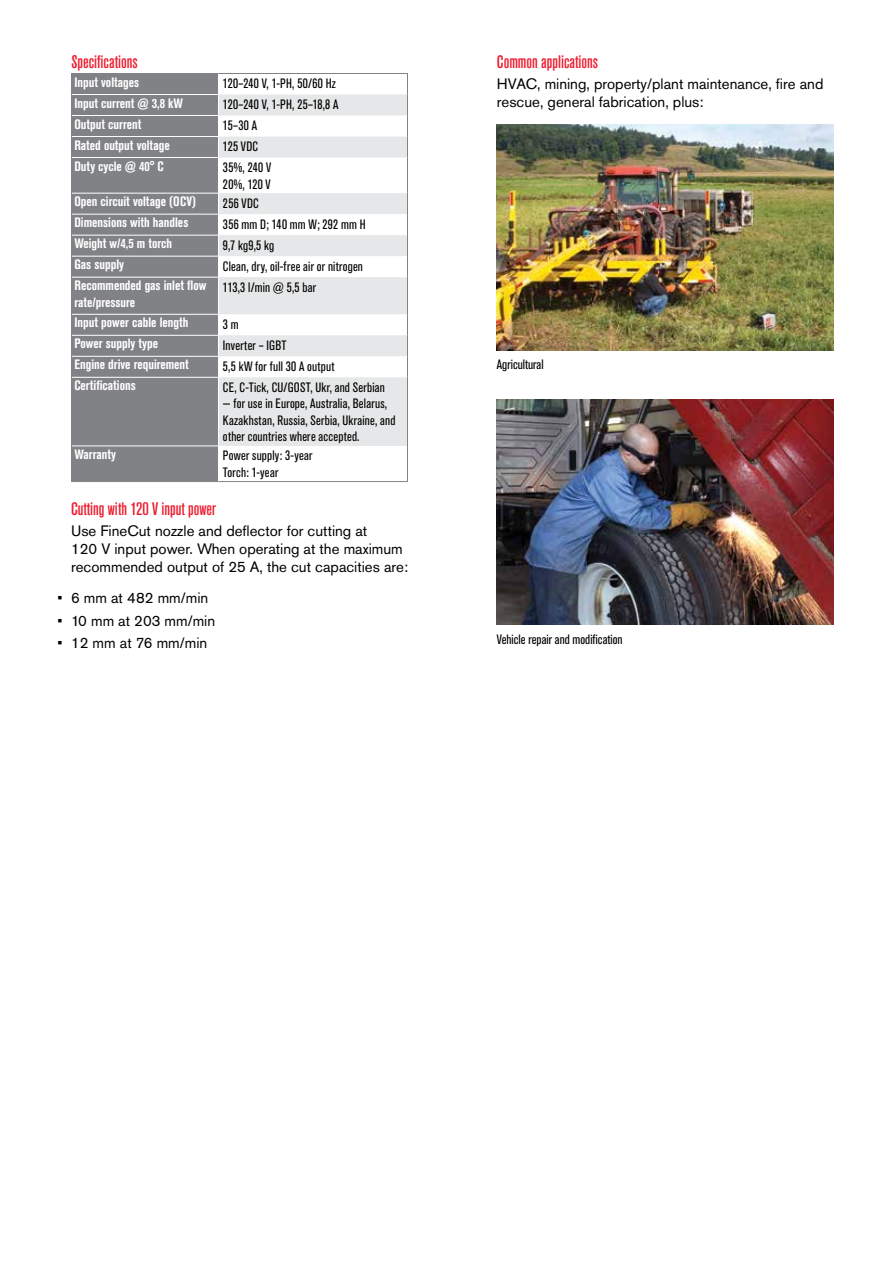
<style>
.page{position:relative;width:893px;height:1263px;background:#fff}
.page>*{position:absolute;margin:0;border:0;box-sizing:border-box;transform-origin:0 0}
.t1{font:500 condensed 18px "Akzidenz Grotesk Pro";color:#ed1c2e}
.t2{font:15px/18px "Akzidenz Grotesk Pro";color:#000}
.t3{font:condensed 13.5px/16.5px "Akzidenz Grotesk Pro";letter-spacing:.015em;color:#000}
.t4{font:700 condensed 13.5px/16.5px "Akzidenz Grotesk Pro";color:#fff}
</style>
<div class="page">
<img style="left:497px;top:124px;width:337px;height:226px">
<img style="left:497px;top:399px;width:337px;height:226px">
<div style="left:72px;top:74px;width:146px;height:407px;background:#808285"></div>
<svg style="left:219px;top:94px;width:188px;height:352px;fill:#e6e7e8"></svg>
<hr style="left:218px;top:73px;width:190px;height:1px;background:#808285">
<hr style="left:407px;top:446px;width:1px;height:35px;background:#808285">
<hr style="left:218px;top:481px;width:190px;height:1px;background:#808285">
<hr style="left:71px;top:73px;width:147px;height:1px;background:#808285">
<hr style="left:71px;top:446px;width:1px;height:35px;background:#808285">
<hr style="left:71px;top:481px;width:147px;height:1px;background:#808285">
<svg style="left:407px;top:74px;width:1px;height:84px"></svg>
<hr style="left:407px;top:158px;width:1px;height:35px;background:#808285">
<svg style="left:407px;top:193px;width:1px;height:84px"></svg>
<hr style="left:407px;top:277px;width:1px;height:37px;background:#808285">
<svg style="left:407px;top:314px;width:1px;height:63px"></svg>
<hr style="left:407px;top:377px;width:1px;height:69px;background:#808285">
<hr style="left:72px;top:94px;width:147px;height:1px;background:#fff">
<hr style="left:72px;top:115px;width:147px;height:1px;background:#fff">
<hr style="left:72px;top:136px;width:147px;height:1px;background:#fff">
<hr style="left:72px;top:157px;width:147px;height:1px;background:#fff">
<hr style="left:72px;top:193px;width:147px;height:1px;background:#fff">
<hr style="left:72px;top:214px;width:147px;height:1px;background:#fff">
<hr style="left:72px;top:235px;width:147px;height:1px;background:#fff">
<hr style="left:72px;top:256px;width:147px;height:1px;background:#fff">
<hr style="left:72px;top:277px;width:147px;height:1px;background:#fff">
<hr style="left:72px;top:314px;width:147px;height:1px;background:#fff">
<hr style="left:72px;top:335px;width:147px;height:1px;background:#fff">
<hr style="left:72px;top:356px;width:147px;height:1px;background:#fff">
<hr style="left:72px;top:377px;width:147px;height:1px;background:#fff">
<hr style="left:72px;top:446px;width:147px;height:1px;background:#fff">
<svg style="left:71px;top:74px;width:1px;height:84px"></svg>
<hr style="left:71px;top:158px;width:1px;height:35px;background:#808285">
<svg style="left:71px;top:193px;width:1px;height:84px"></svg>
<hr style="left:71px;top:277px;width:1px;height:37px;background:#808285">
<svg style="left:71px;top:314px;width:1px;height:63px"></svg>
<hr style="left:71px;top:377px;width:1px;height:69px;background:#808285">
<h1 class="t1" style="left:71px;top:50px;width:68px">Specifications</h1>
<p class="t4" style="left:74px;top:73px;width:66px">Input voltages</p>
<p class="t3" style="left:223px;top:75px;width:114px">120–240 V, 1-PH, 50/60 Hz</p>
<p class="t4" style="left:74px;top:94px;width:110px">Input current @ 3,8 kW</p>
<p class="t3" style="left:223px;top:96px;width:117px">120–240 V, 1-PH, 25–18,8 A</p>
<p class="t4" style="left:74px;top:115px;width:68px">Output current</p>
<p class="t3" style="left:223px;top:117px;width:36px">15–30 A</p>
<p class="t4" style="left:74px;top:136px;width:97px">Rated output voltage</p>
<p class="t3" style="left:223px;top:138px;width:37px">125 VDC</p>
<p class="t4" style="left:74px;top:157px;width:91px">Duty cycle @ 40° C</p>
<p class="t3" style="left:223px;top:159px;width:50px">35%, 240 V<br>20%, 120 V</p>
<p class="t4" style="left:74px;top:193px;width:123px">Open circuit voltage (OCV)</p>
<p class="t3" style="left:223px;top:194px;width:37px">256 VDC</p>
<p class="t4" style="left:74px;top:214px;width:115px">Dimensions with handles</p>
<p class="t3" style="left:223px;top:215px;width:144px">356 mm D; 140 mm W; 292 mm H</p>
<p class="t4" style="left:74px;top:235px;width:99px">Weight w/4,5 m torch</p>
<p class="t3" style="left:223px;top:236px;width:53px">9,7 kg9,5 kg</p>
<p class="t4" style="left:74px;top:256px;width:51px">Gas supply</p>
<p class="t3" style="left:223px;top:257px;width:141px">Clean, dry, oil-free air or nitrogen</p>
<p class="t4" style="left:74px;top:277px;width:133px">Recommended gas inlet flow rate/pressure</p>
<p class="t3" style="left:223px;top:278px;width:95px">113,3 l/min @ 5,5 bar</p>
<p class="t4" style="left:74px;top:314px;width:115px">Input power cable length</p>
<p class="t3" style="left:223px;top:316px;width:17px">3 m</p>
<p class="t4" style="left:74px;top:335px;width:85px">Power supply type</p>
<p class="t3" style="left:223px;top:337px;width:65px">Inverter – IGBT</p>
<p class="t4" style="left:74px;top:356px;width:116px">Engine drive requirement</p>
<p class="t3" style="left:223px;top:358px;width:113px">5,5 kW for full 30 A output</p>
<p class="t4" style="left:74px;top:377px;width:63px">Certifications</p>
<p class="t3" style="left:223px;top:378px;width:163px">CE, C-Tick, CU/GOST, Ukr, and Serbian</p>
<p class="t3" style="left:223px;top:395px;width:174px">— for use in Europe, Australia, Belarus,<br>Kazakhstan, Russia, Serbia, Ukraine, and other countries where accepted.</p>
<p class="t4" style="left:74px;top:446px;width:43px">Warranty</p>
<p class="t3" style="left:223px;top:447px;width:91px">Power supply: 3-year<br>Torch: 1-year</p>
<h1 class="t1" style="left:71px;top:497px;width:147px">Cutting with 120 V input power</h1>
<p class="t2" style="left:71px;top:522px;width:338px">Use FineCut nozzle and deflector for cutting at<br>120 V input power. When operating at the maximum recommended output of 25 A, the cut capacities are:</p>
<p class="t2" style="left:58px;top:589px;width:152px">• 6 mm at 482 mm/min</p>
<p class="t2" style="left:58px;top:612px;width:159px">• 10 mm at 203 mm/min</p>
<p class="t2" style="left:58px;top:634px;width:151px">• 12 mm at 76 mm/min</p>
<h1 class="t1" style="left:497px;top:50px;width:103px">Common applications</h1>
<p class="t2" style="left:497px;top:74px;width:328px">HVAC, mining, property/plant maintenance, fire and rescue, general fabrication, plus:</p>
<p class="t3" style="left:497px;top:356px;width:48px">Agricultural</p>
<p class="t3" style="left:497px;top:630px;width:127px">Vehicle repair and modification</p>
</div>
